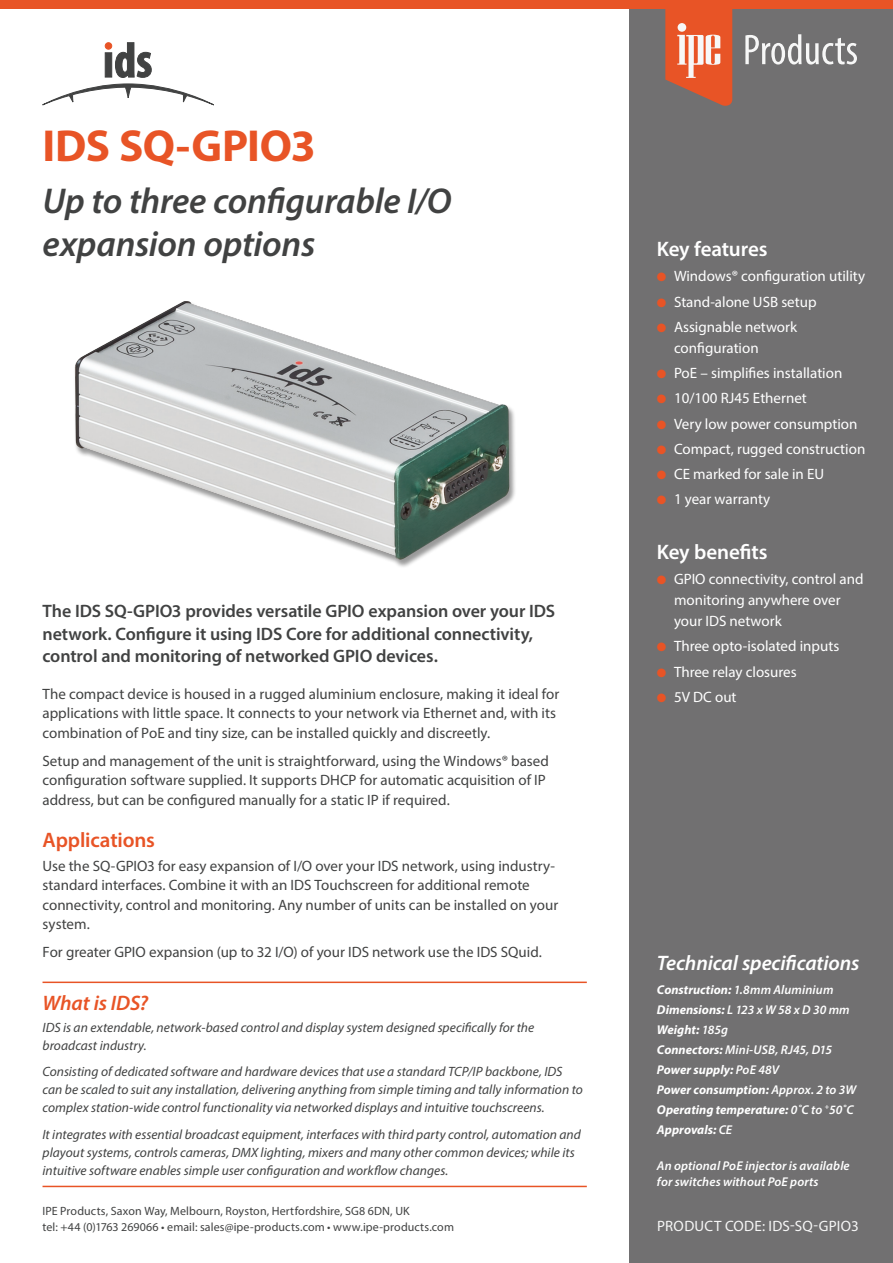
<style>
.page{position:relative;width:893px;height:1263px;background:#fff}
.page>*{position:absolute;margin:0;border:0;box-sizing:border-box;transform-origin:0 0}
.t1{font:700 45px "Myriad Pro";letter-spacing:-.01em;color:#e85426}
.Tagline{font:italic 600 36px/43.2px "Myriad Pro";letter-spacing:-.005em;color:#414242}
.Tech_specs{font:italic 600 21px "Myriad Pro";letter-spacing:-.005em;color:#fff}
.Key_features_benefit{font:600 21px "Myriad Pro";letter-spacing:-.005em;color:#fff}
.Sub-head{font:600 21px "Myriad Pro";letter-spacing:-.01em;color:#e85426}
.t2{font:italic 600 21px "Myriad Pro";letter-spacing:-.005em;color:#e85426}
.Intro-text{font:600 18px/22.5px "Myriad Pro";letter-spacing:-.005em;color:#414242}
.Body{font:15px/19.5px "Myriad Pro";color:#414242}
.t3{font:15px/21px "Myriad Pro";color:#fff}
.Prod_code{font:15px "Myriad Pro";letter-spacing:.02em;color:#f7f7f7}
.t4{font:italic 13.5px/18px "Myriad Pro";color:#414242}
.Tech_specs_-_body{font:italic 600 12.75px/16.5px "Myriad Pro";letter-spacing:.01em;color:#fff}
.Tech_specs_-_body-2{font:italic 700 12.75px/19.8px "Myriad Pro";color:#fff}
.t5{font:12px/16.5px "Myriad Pro";letter-spacing:.01em;color:#414242}
.s1{color:#e85426}
.s2{font-weight:700}
.s3{font-weight:600}
</style>
<div class="page">
<div style="left:629px;top:0;width:264px;height:1263px;background:#717071"></div>
<hr style="left:43px;top:1186px;width:544px;height:1px;background:#e85426">
<hr style="left:43px;top:981px;width:544px;height:2px;background:#e85426">
<svg style="left:665px;top:9px;width:68px;height:97px"></svg>
<svg style="left:745px;top:34px;width:112px;height:31px"></svg>
<svg style="left:42px;top:84px;width:172px;height:21px"></svg>
<div style="left:105px;top:53px;width:7px;height:24px;background:#414242;border:1px solid #414242"></div>
<div style="left:105px;top:43px;width:7px;height:6px;background:#e85426;border-radius:50%"></div>
<div style="left:105px;top:43px;width:7px;height:6px;border:1px solid #e85426;border-radius:50%"></div>
<svg style="left:115px;top:42px;width:37px;height:36px"></svg>
<div style="left:0;top:0;width:893px;height:9px;background:#e85426"></div>
<img style="left:74px;top:301px;width:441px;height:266px">
<p class="t1" style="left:43px;top:117px;width:275px">IDS SQ-GPIO3</p>
<p class="Tagline" style="left:43px;top:178px;width:410px">Up to three configurable I/O expansion options</p>
<p class="Intro-text" style="left:43px;top:600px;width:514px">The IDS SQ-GPIO3 provides versatile GPIO expansion over your IDS network. Configure it using IDS Core for additional connectivity, control and monitoring of networked GPIO devices.</p>
<p class="Body" style="left:43px;top:684px;width:518px">The compact device is housed in a rugged aluminium enclosure, making it ideal for applications with little space. It connects to your network via Ethernet and, with its combination of PoE and tiny size, can be installed quickly and discreetly.</p>
<p class="Body" style="left:43px;top:751px;width:508px">Setup and management of the unit is straightforward, using the Windows® based configuration software supplied. It supports DHCP for automatic acquisition of IP address, but can be configured manually for a static IP if required.</p>
<p class="Sub-head" style="left:43px;top:827px;width:114px">Applications</p>
<p class="Body" style="left:43px;top:856px;width:517px">Use the SQ-GPIO3 for easy expansion of I/O over your IDS network, using industry&shy;standard interfaces. Combine it with an IDS Touchscreen for additional remote connectivity, control and monitoring. Any number of units can be installed on your system.</p>
<p class="Body" style="left:43px;top:942px;width:501px">For greater GPIO expansion (up to 32 I/O) of your IDS network use the IDS SQuid.</p>
<h3 class="t2" style="left:43px;top:989px;width:107px">What is IDS?</h3>
<p class="t4" style="left:43px;top:1018px;width:493px">IDS is an extendable, network-based control and display system designed specifically for the broadcast industry.</p>
<p class="t4" style="left:43px;top:1063px;width:542px">Consisting of dedicated software and hardware devices that use a standard TCP/IP backbone, IDS can be scaled to suit any installation, delivering anything from simple timing and tally information to complex station-wide control functionality via networked displays and intuitive touchscreens.</p>
<p class="t4" style="left:43px;top:1125px;width:540px">It integrates with essential broadcast equipment, interfaces with third party control, automation and playout systems, controls cameras, DMX lighting, mixers and many other common devices; while its intuitive software enables simple user configuration and workflow changes.</p>
<p class="t5" style="left:43px;top:1202px;width:413px">IPE Products, Saxon Way, Melbourn, Royston, Hertfordshire, SG8 6DN, UK<br>tel: +44 (0)1763 269066 • email: sales@ipe-products.com • www.ipe-products.com</p>
<p class="Key_features_benefit" style="left:657px;top:236px;width:112px">Key features</p>
<p class="t3" style="left:657px;top:265px;width:210px"><span class="s1">●</span> Windows® configuration utility</p>
<p class="t3" style="left:657px;top:291px;width:161px"><span class="s1">●</span> Stand-alone USB setup</p>
<p class="t3" style="left:674px;top:316px;width:125px;text-indent:-17px"><span class="s1">●</span> Assignable network configuration</p>
<p class="t3" style="left:657px;top:362px;width:187px"><span class="s1">●</span> PoE – simplifies installation</p>
<p class="t3" style="left:657px;top:387px;width:151px"><span class="s1">●</span> 10/100 RJ45 Ethernet</p>
<p class="t3" style="left:657px;top:413px;width:202px"><span class="s1">●</span> Very low power consumption</p>
<p class="t3" style="left:657px;top:438px;width:210px"><span class="s1">●</span> Compact, rugged construction</p>
<p class="t3" style="left:657px;top:463px;width:169px"><span class="s1">●</span> CE marked for sale in EU</p>
<p class="t3" style="left:657px;top:488px;width:115px"><span class="s1">●</span> 1 year warranty</p>
<p class="Key_features_benefit" style="left:657px;top:538px;width:112px">Key benefits</p>
<p class="t3" style="left:674px;top:568px;width:191px;text-indent:-17px"><span class="s1">●</span> GPIO connectivity, control and monitoring anywhere over your IDS network</p>
<p class="t3" style="left:657px;top:636px;width:184px"><span class="s1">●</span> Three opto-isolated inputs</p>
<p class="t3" style="left:657px;top:661px;width:141px"><span class="s1">●</span> Three relay closures</p>
<p class="t3" style="left:657px;top:686px;width:81px"><span class="s1">●</span> 5V DC out</p>
<p class="Tech_specs" style="left:657px;top:950px;width:204px">Technical specifications</p>
<p class="Tech_specs_-_body" style="left:657px;top:981px;width:178px"><span class="s2">Construction:</span> 1.8mm Aluminium</p>
<p class="Tech_specs_-_body" style="left:657px;top:1001px;width:194px"><span class="s2">Dimensions:</span> L 123 x W 58 x D 30 mm</p>
<p class="Tech_specs_-_body-2" style="left:657px;top:1019px;width:72px">Weight: <span class="s3">185g</span></p>
<p class="Tech_specs_-_body" style="left:657px;top:1041px;width:177px"><span class="s2">Connectors:</span> Mini-USB, RJ45, D15</p>
<p class="Tech_specs_-_body-2" style="left:657px;top:1059px;width:124px">Power supply: <span class="s3">PoE 48V</span></p>
<p class="Tech_specs_-_body-2" style="left:657px;top:1079px;width:201px">Power consumption: <span class="s3">Approx. 2 to 3W<br></span>Operating temperature: <span class="s3">0˚C to</span> <sup>+</sup><span class="s3">50˚C</span></p>
<p class="Tech_specs_-_body-2" style="left:657px;top:1119px;width:77px">Approvals: <span class="s3">CE</span></p>
<p class="Tech_specs_-_body" style="left:657px;top:1157px;width:194px">An optional PoE injector is available for switches without PoE ports</p>
<p class="Prod_code" style="left:657px;top:1216px;width:203px">PRODUCT CODE: IDS-SQ-GPIO3</p>
</div>
